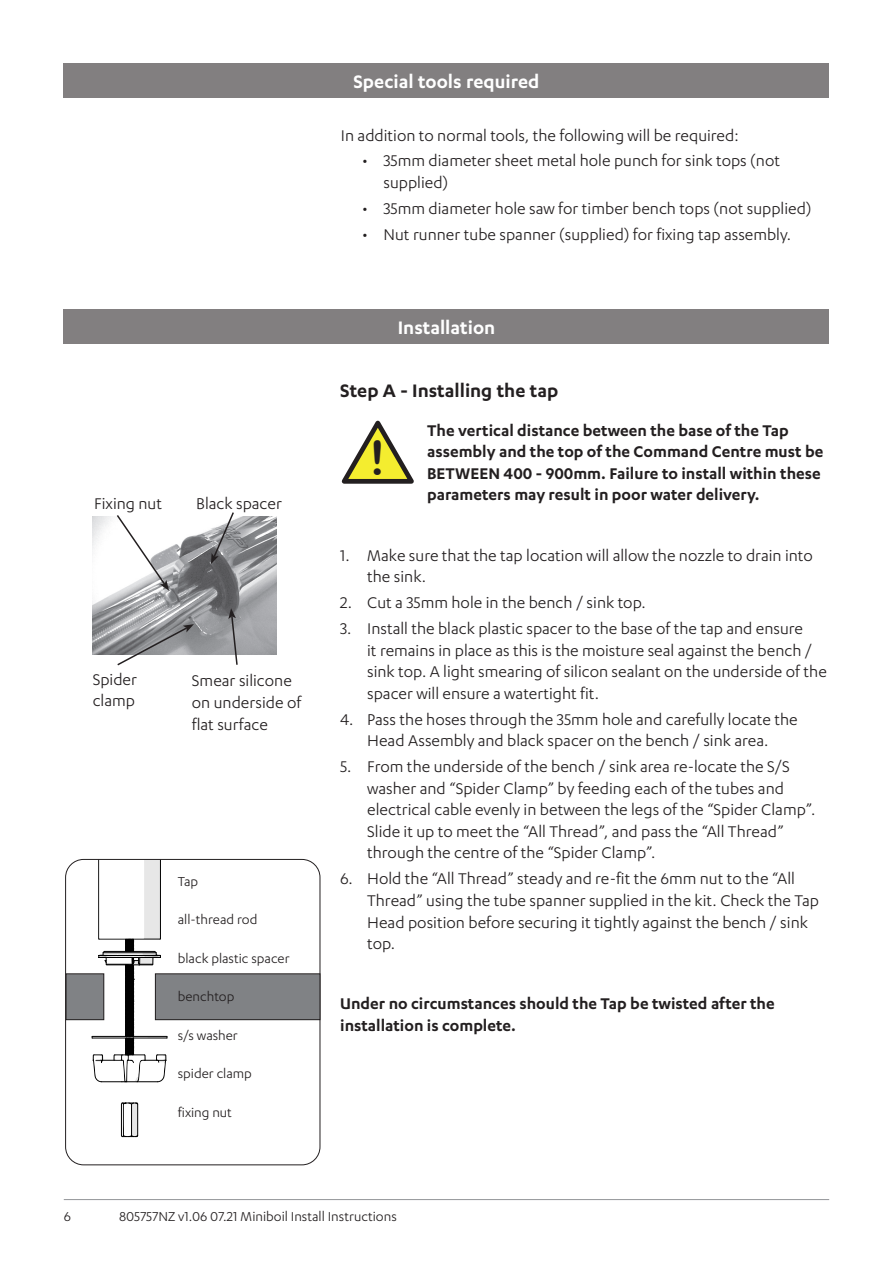
<style>
.page{position:relative;width:893px;height:1263px;background:#fff}
.page>*{position:absolute;margin:0;border:0;box-sizing:border-box;transform-origin:0 0}
.t1{font:47.4px "Arial Rounded MT Bold";color:#231f20}
.t2{font:600 21px "Karbon";color:#fff}
.t3{font:600 21px "Karbon";color:#231f20}
.t4{font:18px/21.6px "Karbon";color:#231f20}
.t5{font:600 18px/21.6px "Karbon";color:#231f20}
.t6{font:15px "Karbon";color:#231f20}
</style>
<div class="page">
<hr style="left:64px;top:1199px;width:765px;height:1px;background:#939598">
<div style="left:64px;top:64px;width:765px;height:34px;background:#827f80"></div>
<div style="left:64px;top:310px;width:765px;height:34px;background:#827f80"></div>
<img style="left:93px;top:516px;width:183px;height:138px">
<svg style="left:116px;top:624px;width:78px;height:42px"></svg>
<svg style="left:115px;top:515px;width:54px;height:76px"></svg>
<svg style="left:211px;top:512px;width:24px;height:52px"></svg>
<svg style="left:228px;top:608px;width:11px;height:57px"></svg>
<svg style="left:66px;top:859px;width:102px;height:279px"></svg>
<div style="left:65px;top:859px;width:255px;height:306px;border:1px solid #231f20;border-radius:18px"></div>
<div style="left:66px;top:974px;width:38px;height:46px;background:#808285"></div>
<div style="left:66px;top:973px;width:38px;height:47px;border:1px solid #231f20"></div>
<div style="left:155px;top:974px;width:165px;height:46px;background:#808285"></div>
<div style="left:155px;top:973px;width:165px;height:47px;border:1px solid #231f20"></div>
<svg style="left:342px;top:420px;width:72px;height:64px"></svg>
<p class="t2" style="left:353px;top:70px;width:188px">Special tools required</p>
<p class="t4" style="left:341px;top:124px;width:399px">In addition to normal tools, the following will be required:</p>
<p class="t4" style="left:383px;top:150px;width:398px;text-indent:-21px">• 35mm diameter sheet metal hole punch for sink tops (not supplied)</p>
<p class="t4" style="left:362px;top:197px;width:451px">• 35mm diameter hole saw for timber bench tops (not supplied)</p>
<p class="t4" style="left:362px;top:223px;width:430px">• Nut runner tube spanner (supplied) for fixing tap assembly.</p>
<p class="t4" style="left:94px;top:493px;width:69px">Fixing nut</p>
<p class="t4" style="left:196px;top:493px;width:87px">Black spacer</p>
<p class="t4" style="left:93px;top:668px;width:46px">Spider clamp</p>
<p class="t4" style="left:192px;top:670px;width:111px">Smear silicone on underside of flat surface</p>
<p class="t6" style="left:178px;top:873px;width:22px">Tap</p>
<p class="t6" style="left:178px;top:911px;width:81px">all-thread rod</p>
<p class="t6" style="left:178px;top:950px;width:113px">black plastic spacer</p>
<p class="t6" style="left:178px;top:988px;width:58px">benchtop</p>
<p class="t6" style="left:178px;top:1027px;width:62px">s/s washer</p>
<p class="t6" style="left:178px;top:1065px;width:76px">spider clamp</p>
<p class="t6" style="left:178px;top:1104px;width:56px">fixing nut</p>
<p class="t2" style="left:398px;top:316px;width:99px">Installation</p>
<p class="t3" style="left:340px;top:379px;width:220px">Step A - Installing the tap</p>
<p class="t5" style="left:427px;top:419px;width:398px">The vertical distance between the base of the Tap assembly and the top of the Command Centre must be BETWEEN 400 - 900mm. Failure to install within these parameters may result in poor water delivery.</p>
<h1 class="t1" style="left:370px;top:430px;width:17px">!</h1>
<p class="t4" style="left:367px;top:544px;width:447px;text-indent:-27px">1. Make sure that the tap location will allow the nozzle to drain into the sink.</p>
<p class="t4" style="left:340px;top:591px;width:307px">2. Cut a 35mm hole in the bench / sink top.</p>
<p class="t4" style="left:367px;top:617px;width:461px;text-indent:-27px">3. Install the black plastic spacer to the base of the tap and ensure<br>it remains in place as this is the moisture seal against the bench / sink top. A light smearing of silicon sealant on the underside of the spacer will ensure a watertight fit.</p>
<p class="t4" style="left:340px;top:708px;width:459px;text-align:center">4. Pass the hoses through the 35mm hole and carefully locate the<br>Head Assembly and black spacer on the bench / sink area.</p>
<p class="t4" style="left:367px;top:755px;width:450px;text-indent:-27px">5. From the underside of the bench / sink area re-locate the S/S washer and “Spider Clamp” by feeding each of the tubes and electrical cable evenly in between the legs of the “Spider Clamp”.<br>Slide it up to meet the “All Thread”, and pass the “All Thread” through the centre of the “Spider Clamp”.</p>
<p class="t4" style="left:367px;top:867px;width:453px;text-indent:-27px">6. Hold the “All Thread” steady and re-fit the 6mm nut to the “All Thread” using the tube spanner supplied in the kit. Check the Tap Head position before securing it tightly against the bench / sink top.</p>
<p class="t5" style="left:340px;top:992px;width:436px">Under no circumstances should the Tap be twisted after the installation is complete.</p>
<p class="t6" style="left:64px;top:1208px;width:9px">6</p>
<p class="t6" style="left:119px;top:1208px;width:279px">805757NZ v1.06 07.21 Miniboil Install Instructions</p>
</div>
